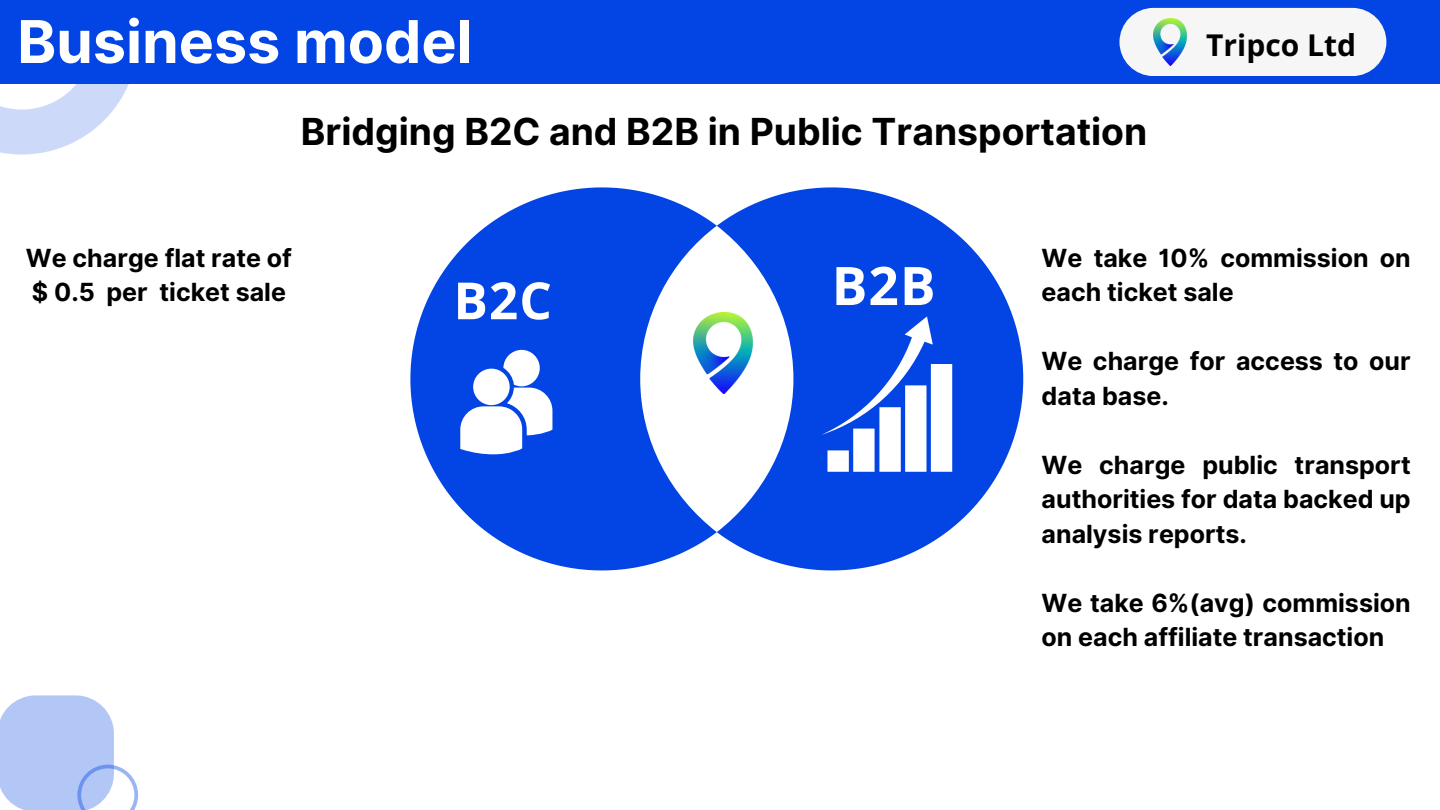
<style>
.page{position:relative;width:1440px;height:810px;background:#fff}
.page>*{position:absolute;margin:0;border:0;box-sizing:border-box;transform-origin:0 0}
.t1{font:700 59px "Inter";color:#fff}
.t2{font:700 53.1px "Open Sans";color:#fff}
.t3{font:700 51.3px "Open Sans";color:#fff}
.t4{font:700 37.3px "Inter";color:#000}
.t5{font:700 30px "Open Sans";color:#000}
.t6{font:700 25px/34.5px "Inter";color:#000}
</style>
<div class="page">
<svg style="left:0;top:695px;width:138px;height:115px"></svg>
<svg style="left:0;top:84px;width:129px;height:70px"></svg>
<div style="left:0;top:0;width:1440px;height:84px;background:#0345e4"></div>
<svg style="left:793px;top:187px;width:230px;height:383px;fill:#0345e4"></svg>
<svg style="left:410px;top:187px;width:383px;height:383px;fill:#0345e4"></svg>
<div style="left:640px;top:226px;width:153px;height:306px;background:#fff;border-radius:50%"></div>
<svg style="left:821px;top:316px;width:131px;height:156px"></svg>
<svg style="left:460px;top:350px;width:92px;height:104px"></svg>
<img style="left:694px;top:313px;width:58px;height:81px">
<div style="left:1119px;top:8px;width:267px;height:68px;background:#f6f6f6;border-radius:34px"></div>
<img style="left:1153px;top:18px;width:34px;height:48px">
<h1 class="t1" style="left:17px;top:6px;width:457px">Business model</h1>
<h3 class="t4" style="left:301px;top:110px;width:848px">Bridging B2C and B2B in Public Transportation</h3>
<p class="t5" style="left:1206px;top:24px;width:151px">Tripco Ltd</p>
<p class="t6" style="left:26px;top:241px;width:268px">We charge flat rate of $ 0.5 per ticket sale</p>
<h3 class="t3" style="left:453px;top:264px;width:100px">B2C</h3>
<h2 class="t2" style="left:832px;top:248px;width:105px">B2B</h2>
<p class="t6" style="left:1042px;top:241px;width:371px">We take 10% commission on each ticket sale</p>
<p class="t6" style="left:1042px;top:344px;width:371px">We charge for access to our data base.</p>
<p class="t6" style="left:1042px;top:448px;width:371px;text-align:justify">We charge public transport authorities for data backed up analysis reports.</p>
<p class="t6" style="left:1042px;top:586px;width:371px">We take 6%(avg) commission on each affiliate transaction</p>
</div>
